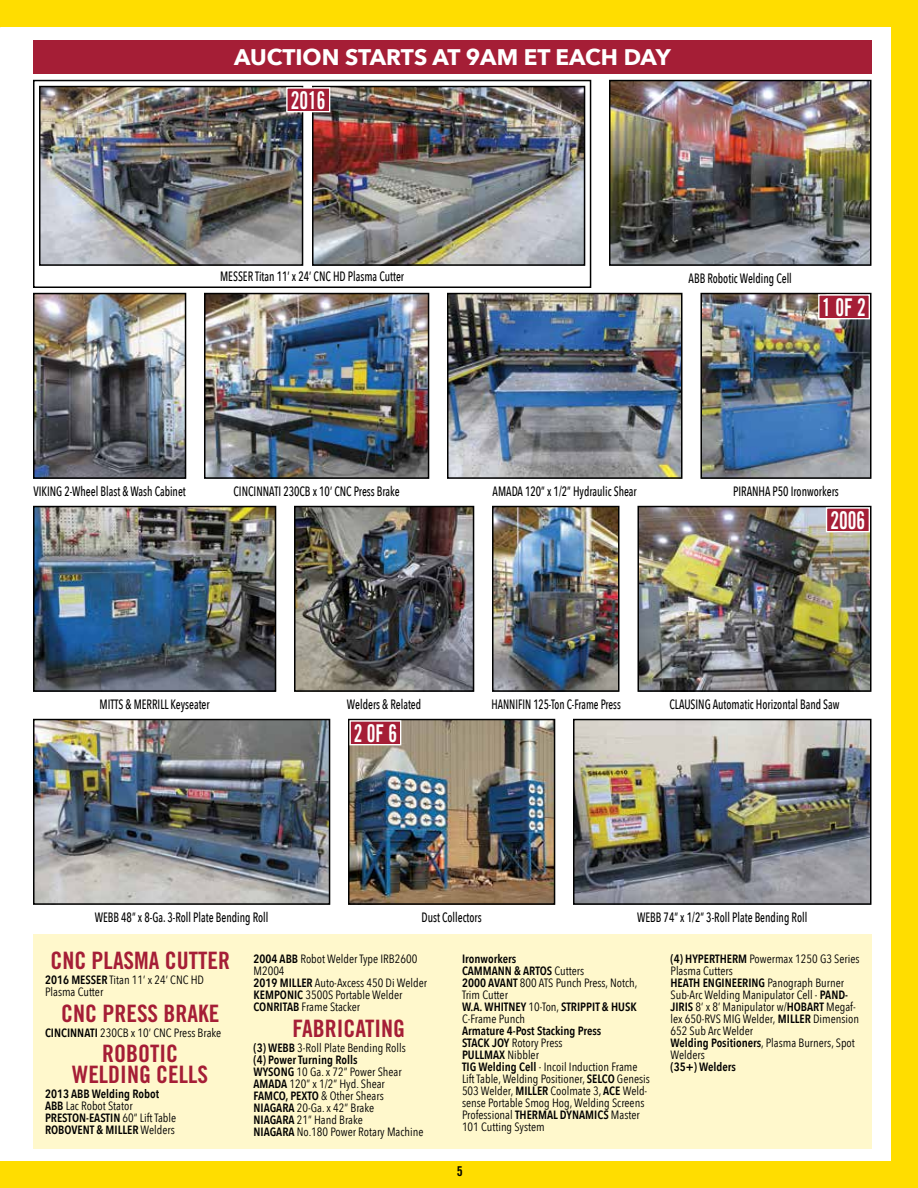
<style>
.page{position:relative;width:918px;height:1188px;background:#fff}
.page>*{position:absolute;margin:0;border:0;box-sizing:border-box;transform-origin:0 0}
.t1{font:24.45px "Trade Gothic Bold Cond Twenty";color:#fff;scale:.8 1}
.t2{font:24px/21px "Trade Gothic Bold Cond Twenty";color:#a51e36;text-align:center}
.t3{font:700 22.5px "Avenir Next";color:#fff}
.t4{font:500 13.5px "Avenir Next Condensed";color:#000;scale:.83 1}
.t5{font:500 13.5px "Avenir Next Condensed";color:#000;scale:.8 1}
.t6{font:13.5px "Trade Gothic Bold Cond Twenty";color:#000}
.t7{font:12px/12px "Avenir Next Condensed";color:#000}
.t8{font:600 12px/12px "Avenir Next Condensed";color:#000}
.s1{font-weight:600}
.s2{font-weight:400}
</style>
<div class="page">
<div style="left:0;top:0;width:918px;height:27px;background:#fd0"></div>
<div style="left:891px;top:0;width:27px;height:1188px;background:#fd0"></div>
<div style="left:0;top:1161px;width:918px;height:27px;background:#fd0"></div>
<div style="left:33px;top:935px;width:839px;height:214px;background:#fff8cc"></div>
<div style="left:33px;top:40px;width:839px;height:34px;background:#a51e36"></div>
<img style="left:42px;top:89px;width:258px;height:174px">
<div style="left:39px;top:86px;width:264px;height:180px;border:2px solid #000"></div>
<img style="left:36px;top:296px;width:147px;height:180px">
<div style="left:33px;top:293px;width:153px;height:186px;border:2px solid #000"></div>
<img style="left:315px;top:89px;width:267px;height:174px">
<div style="left:312px;top:86px;width:273px;height:180px;border:2px solid #000"></div>
<img style="left:207px;top:296px;width:219px;height:180px">
<div style="left:204px;top:293px;width:225px;height:186px;border:2px solid #000"></div>
<img style="left:612px;top:83px;width:257px;height:180px">
<div style="left:609px;top:80px;width:263px;height:186px;border:2px solid #000"></div>
<img style="left:450px;top:296px;width:229px;height:180px">
<div style="left:447px;top:293px;width:235px;height:186px;border:2px solid #000"></div>
<img style="left:703px;top:296px;width:166px;height:180px">
<div style="left:700px;top:293px;width:172px;height:186px;border:2px solid #000"></div>
<img style="left:36px;top:509px;width:237px;height:180px">
<div style="left:33px;top:506px;width:243px;height:186px;border:2px solid #000"></div>
<img style="left:36px;top:722px;width:291px;height:180px">
<div style="left:33px;top:719px;width:297px;height:186px;border:2px solid #000"></div>
<img style="left:297px;top:509px;width:174px;height:180px">
<div style="left:294px;top:506px;width:180px;height:186px;border:2px solid #000"></div>
<img style="left:351px;top:722px;width:201px;height:180px">
<div style="left:348px;top:719px;width:207px;height:186px;border:2px solid #000"></div>
<img style="left:495px;top:509px;width:122px;height:180px">
<div style="left:492px;top:506px;width:128px;height:186px;border:2px solid #000"></div>
<img style="left:576px;top:722px;width:293px;height:180px">
<div style="left:573px;top:719px;width:299px;height:186px;border:2px solid #000"></div>
<img style="left:641px;top:509px;width:228px;height:180px">
<div style="left:638px;top:506px;width:234px;height:186px;border:2px solid #000"></div>
<div style="left:287px;top:88px;width:43px;height:24px;background:#a51e36"></div>
<div style="left:286px;top:87px;width:44px;height:25px;border:1px solid #fff"></div>
<div style="left:827px;top:508px;width:42px;height:24px;background:#a51e36"></div>
<div style="left:826px;top:507px;width:44px;height:25px;border:1px solid #fff"></div>
<div style="left:819px;top:295px;width:50px;height:24px;background:#a51e36"></div>
<div style="left:818px;top:294px;width:52px;height:25px;border:1px solid #fff"></div>
<div style="left:33px;top:80px;width:558px;height:208px;border:2px solid #000"></div>
<div style="left:350px;top:721px;width:51px;height:24px;background:#a51e36"></div>
<div style="left:349px;top:720px;width:52px;height:25px;border:1px solid #fff"></div>
<h3 class="t3" style="left:234px;top:38px;width:438px">AUCTION STARTS AT 9AM ET EACH DAY</h3>
<h1 class="t1" style="left:291px;top:85px;width:45px">2016</h1>
<p class="t4" style="left:220px;top:268px;width:223px">MESSER Titan 11’ x 24’ CNC HD Plasma Cutter</p>
<p class="t4" style="left:33px;top:483px;width:185px">VIKING 2-Wheel Blast &amp; Wash Cabinet</p>
<p class="t4" style="left:234px;top:483px;width:202px">CINCINNATI 230CB x 10’ CNC Press Brake</p>
<p class="t4" style="left:689px;top:270px;width:126px">ABB Robotic Welding Cell</p>
<h1 class="t1" style="left:822px;top:292px;width:56px">1 0F 2</h1>
<p class="t4" style="left:493px;top:483px;width:175px">AMADA 120” x 1/2” Hydraulic Shear</p>
<p class="t4" style="left:733px;top:483px;width:129px">PIRANHA P50 Ironworkers</p>
<h1 class="t1" style="left:831px;top:505px;width:45px">2006</h1>
<p class="t4" style="left:100px;top:696px;width:134px">MITTS &amp; MERRILL Keyseater</p>
<p class="t4" style="left:95px;top:909px;width:211px">WEBB 48” x 8-Ga. 3-Roll Plate Bending Roll</p>
<p class="t4" style="left:347px;top:696px;width:91px">Welders &amp; Related</p>
<h1 class="t1" style="left:354px;top:718px;width:56px">2 0F 6</h1>
<p class="t5" style="left:492px;top:696px;width:163px">HANNIFIN 125-Ton C-Frame Press</p>
<p class="t4" style="left:669px;top:696px;width:207px">CLAUSING Automatic Horizontal Band Saw</p>
<p class="t4" style="left:422px;top:909px;width:74px">Dust Collectors</p>
<p class="t4" style="left:637px;top:909px;width:206px">WEBB 74” x 1/2” 3-Roll Plate Bending Roll</p>
<h2 class="t2" style="left:50px;top:950px;width:181px">CNC PLASMA CUTTER</h2>
<p class="t7" style="left:45px;top:974px;width:161px"><span class="s1">2016 MESSER</span> Titan 11’ x 24’ CNC HD<br>Plasma Cutter</p>
<h2 class="t2" style="left:61px;top:1003px;width:160px">CNC PRESS BRAKE</h2>
<p class="t7" style="left:45px;top:1026px;width:178px"><span class="s1">CINCINNATI</span> 230CB x 10’ CNC Press Brake</p>
<h2 class="t2" style="left:72px;top:1043px;width:137px">ROBOTIC<br>WELDING CELLS</h2>
<p class="t8" style="left:45px;top:1088px;width:133px">2013 ABB Welding Robot<br>ABB <span class="s2">Lac Robot Stator<br></span>PRESTON-EASTIN <span class="s2">60” Lift Table<br></span>ROBOVENT &amp; MILLER <span class="s2">Welders</span></p>
<p class="t7" style="left:254px;top:952px;width:175px"><span class="s1">2004 ABB</span> Robot Welder Type IRB2600<br>M2004<br><span class="s1">2019 MILLER</span> Auto-Axcess 450 Di Welder<br><span class="s1">KEMPONIC</span> 3500S Portable Welder<br><span class="s1">CONRITAB</span> Frame Stacker</p>
<h2 class="t2" style="left:292px;top:1017px;width:114px">FABRICATING</h2>
<p class="t7" style="left:254px;top:1041px;width:171px"><span class="s1">(3) WEBB</span> 3-Roll Plate Bending Rolls<br><span class="s1">(4) Power Turning Rolls<br>WYSONG</span> 10 Ga. x 72” Power Shear<br><span class="s1">AMADA</span> 120” x 1/2” Hyd. Shear<br><span class="s1">FAMCO, PEXTO</span> &amp; Other Shears<br><span class="s1">NIAGARA</span> 20-Ga. x 42” Brake<br><span class="s1">NIAGARA</span> 21” Hand Brake<br><span class="s1">NIAGARA</span> No.180 Power Rotary Machine</p>
<p class="t7" style="left:462px;top:952px;width:177px"><span class="s1">Ironworkers<br>CAMMANN &amp; ARTOS</span> Cutters<br><span class="s1">2000 AVANT</span> 800 ATS Punch Press, Notch,<br>Trim Cutter<br><span class="s1">W.A. WHITNEY</span> 10-Ton, <span class="s1">STRIPPIT &amp; HUSK<br></span>C-Frame Punch</p>
<p class="t7" style="left:462px;top:1024px;width:190px"><span class="s1">Armature 4-Post Stacking Press<br>STACK JOY</span> Rotory Press<br><span class="s1">PULLMAX</span> Nibbler<br><span class="s1">TIG Welding Cell</span> - Incoil Induction Frame Lift Table, Welding Positioner, <span class="s1">SELCO</span> Genesis 503 Welder, <span class="s1">MILLER</span> Coolmate 3, <span class="s1">ACE</span> Weld&shy;sense Portable Smog Hog, Welding Screens Professional <span class="s1">THERMAL DYNAMICS</span> Master 101 Cutting System</p>
<p class="t6" style="left:457px;top:1163px;width:7px">5</p>
<p class="t7" style="left:670px;top:952px;width:191px"><span class="s1">(4) HYPERTHERM</span> Powermax 1250 G3 Series<br>Plasma Cutters<br><span class="s1">HEATH ENGINEERING</span> Panograph Burner<br>Sub-Arc Welding Manipulator Cell - <span class="s1">PAND-<br>JIRIS</span> 8’ x 8’ Manipulator w/<span class="s1">HOBART</span> Megaf&shy;lex 650-RVS MIG Welder, <span class="s1">MILLER</span> Dimension<br>652 Sub Arc Welder<br><span class="s1">Welding Positioners</span>, Plasma Burners, Spot<br>Welders</p>
<p class="t8" style="left:670px;top:1060px;width:67px">(35+) Welders</p>
</div>
